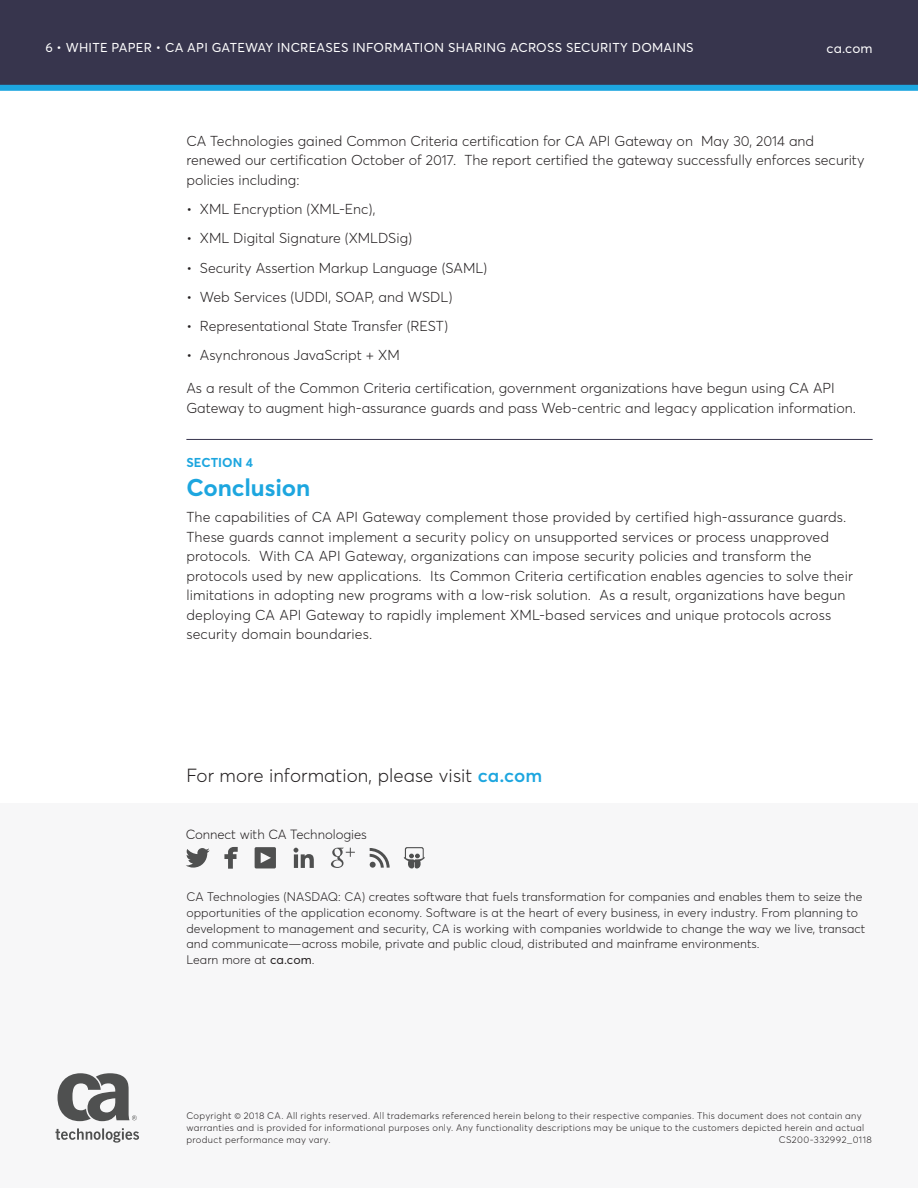
<style>
.page{position:relative;width:918px;height:1188px;background:#fff}
.page>*{position:absolute;margin:0;border:0;box-sizing:border-box;transform-origin:0 0}
.t1{font:700 24px "Averta";letter-spacing:-.005em;color:#1da6df}
.t2{font:300 18.75px "Averta";letter-spacing:.005em;color:#231f20}
.t3{font:300 14.25px/19.5px "Averta";color:#231f20}
.t4{font:13.5px "Averta";color:#fff}
.t5{font:300 13.2px "Averta";letter-spacing:-.005em;color:#231f20}
.t6{font:12.75px "Averta";letter-spacing:.02em;color:#fff}
.t7{font:700 12.75px "Averta";letter-spacing:.005em;color:#1da6df}
.t8{font:300 12.3px/15.8px "Averta";letter-spacing:.005em;color:#231f20}
.t9{font:300 9.45px/12px "Averta";letter-spacing:.035em;color:#231f20}
.s1{font-weight:600;color:#1da6df}
.s2{font-weight:400}
</style>
<div class="page">
<div style="left:0;top:803px;width:918px;height:385px;background:#f7f7f8"></div>
<svg style="left:0;top:0;width:918px;height:91px;background:#353c56"></svg>
<svg style="left:186px;top:848px;width:24px;height:20px"></svg>
<svg style="left:224px;top:847px;width:14px;height:22px"></svg>
<svg style="left:255px;top:847px;width:21px;height:21px"></svg>
<svg style="left:294px;top:848px;width:20px;height:20px"></svg>
<svg style="left:331px;top:848px;width:24px;height:20px"></svg>
<svg style="left:370px;top:848px;width:20px;height:20px"></svg>
<svg style="left:404px;top:847px;width:21px;height:22px"></svg>
<svg style="left:55px;top:1128px;width:84px;height:15px"></svg>
<svg style="left:58px;top:1073px;width:79px;height:48px"></svg>
<hr style="left:186px;top:439px;width:687px;height:1px;background:#37354d">
<p class="t6" style="left:45px;top:40px;width:650px">6 • WHITE PAPER • CA API GATEWAY INCREASES INFORMATION SHARING ACROSS SECURITY DOMAINS</p>
<p class="t4" style="left:827px;top:40px;width:48px">ca.com</p>
<p class="t3" style="left:186px;top:131px;width:680px">CA Technologies gained Common Criteria certification for CA API Gateway on May 30, 2014 and renewed our certification October of 2017. The report certified the gateway successfully enforces security policies including:</p>
<p class="t3" style="left:186px;top:199px;width:191px">• XML Encryption (XML-Enc),</p>
<p class="t3" style="left:186px;top:229px;width:227px">• XML Digital Signature (XMLDSig)</p>
<p class="t3" style="left:186px;top:258px;width:302px">• Security Assertion Markup Language (SAML)</p>
<p class="t3" style="left:186px;top:287px;width:268px">• Web Services (UDDI, SOAP, and WSDL)</p>
<p class="t3" style="left:186px;top:316px;width:263px">• Representational State Transfer (REST)</p>
<p class="t3" style="left:186px;top:345px;width:215px">• Asynchronous JavaScript + XM</p>
<p class="t3" style="left:186px;top:379px;width:671px">As a result of the Common Criteria certification, government organizations have begun using CA API<br>Gateway to augment high-assurance guards and pass Web-centric and legacy application information.</p>
<p class="t7" style="left:186px;top:454px;width:68px">SECTION 4</p>
<h1 class="t1" style="left:186px;top:472px;width:125px">Conclusion</h1>
<p class="t3" style="left:186px;top:507px;width:668px">The capabilities of CA API Gateway complement those provided by certified high-assurance guards.<br>These guards cannot implement a security policy on unsupported services or process unapproved protocols. With CA API Gateway, organizations can impose security policies and transform the protocols used by new applications. Its Common Criteria certification enables agencies to solve their limitations in adopting new programs with a low-risk solution. As a result, organizations have begun deploying CA API Gateway to rapidly implement XML-based services and unique protocols across security domain boundaries.</p>
<h2 class="t2" style="left:186px;top:764px;width:358px">For more information, please visit <span class="s1">ca.com</span></h2>
<p class="t5" style="left:186px;top:826px;width:183px">Connect with CA Technologies</p>
<p class="t8" style="left:186px;top:889px;width:680px">CA Technologies (NASDAQ: CA) creates software that fuels transformation for companies and enables them to seize the opportunities of the application economy. Software is at the heart of every business, in every industry. From planning to development to management and security, CA is working with companies worldwide to change the way we live, transact and communicate—across mobile, private and public cloud, distributed and mainframe environments.<br>Learn more at <span class="s2">ca.com</span>.</p>
<p class="t9" style="left:186px;top:1109px;width:679px">Copyright © 2018 CA. All rights reserved. All trademarks referenced herein belong to their respective companies. This document does not contain any warranties and is provided for informational purposes only. Any functionality descriptions may be unique to the customers depicted herein and actual product performance may vary.</p>
<p class="t9" style="left:779px;top:1133px;width:95px">CS200-332992_0118</p>
</div>
